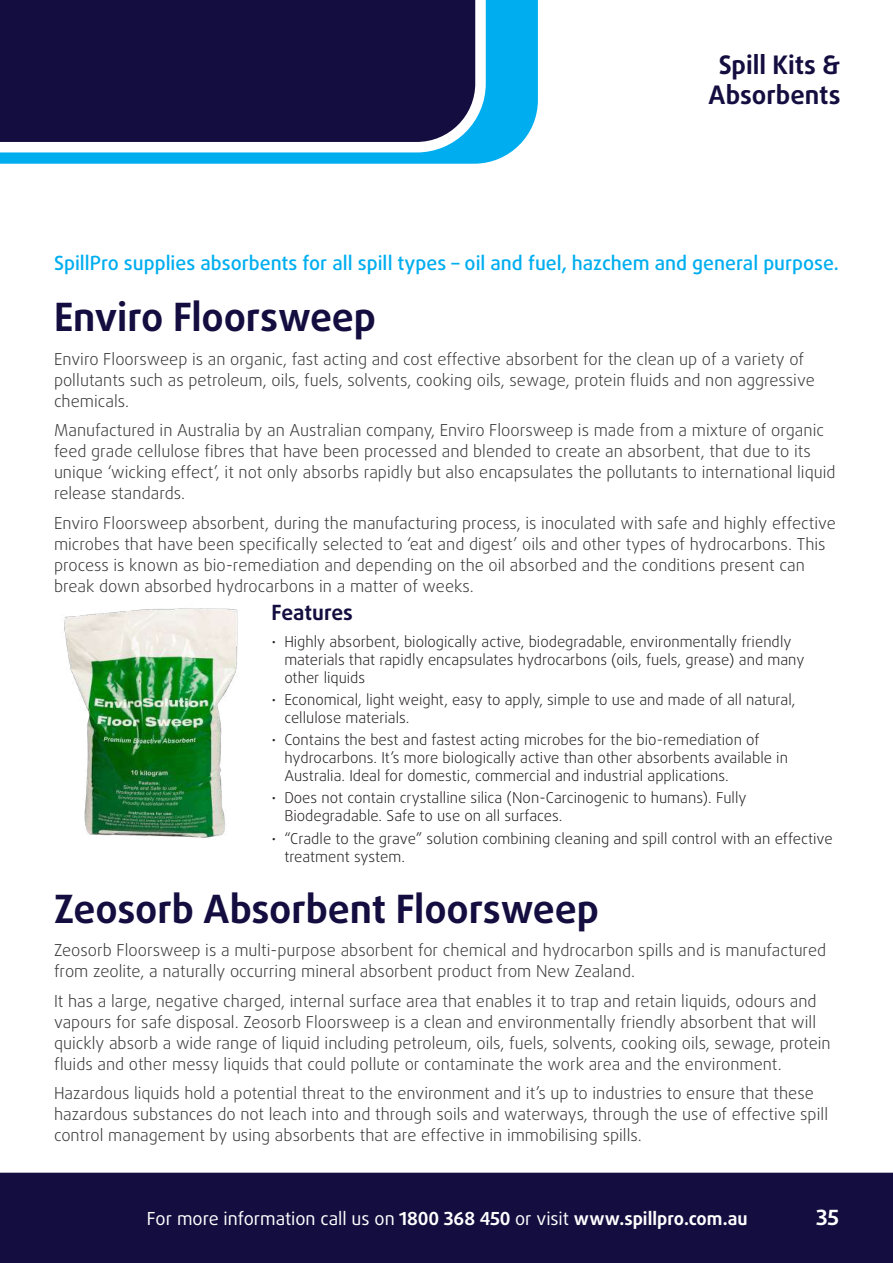
<style>
.page{position:relative;width:893px;height:1263px;background:#fff}
.page>*{position:absolute;margin:0;border:0;box-sizing:border-box;transform-origin:0 0}
.t1{font:700 39px "Daxline Pro";letter-spacing:-.005em;color:#140d40}
.t2{font:700 25.5px/30.6px "Daxline Pro";color:#140d40;text-align:center}
.t3{font:700 21px "Daxline Pro";letter-spacing:-.005em;color:#140d40}
.t4{font:700 21px "Daxline Pro";color:#fff}
.t5{font:500 19.5px "Daxline Pro";color:#00aeef}
.t6{font:18px "Daxline Pro";letter-spacing:-.005em;color:#fff}
.t7{font:300 16.5px/21px "Daxline Pro";color:#383839}
.t8{font:300 15px/18px "Daxline Pro";color:#231f20}
.s1{font-weight:700}
</style>
<div class="page">
<div style="left:0;top:1172px;width:893px;height:91px;background:#140d40"></div>
<svg style="left:0;top:0;width:538px;height:164px;background:#18b5f0"></svg>
<svg style="left:0;top:0;width:491px;height:158px;background:#252a59"></svg>
<img style="left:64px;top:608px;width:174px;height:230px">
<h2 class="t2" style="left:709px;top:50px;width:133px">Spill Kits &amp;<br>Absorbents</h2>
<p class="t5" style="left:54px;top:250px;width:786px">SpillPro supplies absorbents for all spill types – oil and fuel, hazchem and general purpose.</p>
<h1 class="t1" style="left:54px;top:291px;width:324px">Enviro Floorsweep</h1>
<p class="t7" style="left:54px;top:349px;width:762px">Enviro Floorsweep is an organic, fast acting and cost effective absorbent for the clean up of a variety of pollutants such as petroleum, oils, fuels, solvents, cooking oils, sewage, protein fluids and non aggressive chemicals.</p>
<p class="t7" style="left:54px;top:420px;width:783px">Manufactured in Australia by an Australian company, Enviro Floorsweep is made from a mixture of organic feed grade cellulose fibres that have been processed and blended to create an absorbent, that due to its unique ‘wicking effect’, it not only absorbs rapidly but also encapsulates the pollutants to international liquid release standards.</p>
<p class="t7" style="left:54px;top:513px;width:783px">Enviro Floorsweep absorbent, during the manufacturing process, is inoculated with safe and highly effective microbes that have been specifically selected to ‘eat and digest’ oils and other types of hydrocarbons. This process is known as bio-remediation and depending on the oil absorbed and the conditions present can break down absorbed hydrocarbons in a matter of weeks.</p>
<p class="t3" style="left:272px;top:598px;width:83px">Features</p>
<p class="t8" style="left:284px;top:632px;width:522px;text-indent:-13px">• Highly absorbent, biologically active, biodegradable, environmentally friendly materials that rapidly encapsulates hydrocarbons (oils, fuels, grease) and many other liquids</p>
<p class="t8" style="left:284px;top:691px;width:513px;text-indent:-13px">• Economical, light weight, easy to apply, simple to use and made of all natural, cellulose materials.</p>
<p class="t8" style="left:284px;top:731px;width:505px;text-indent:-13px">• Contains the best and fastest acting microbes for the bio-remediation of hydrocarbons. It’s more biologically active than other absorbents available in<br>Australia. Ideal for domestic, commercial and industrial applications.</p>
<p class="t8" style="left:284px;top:789px;width:464px;text-indent:-13px">• Does not contain crystalline silica (Non-Carcinogenic to humans). Fully<br>Biodegradable. Safe to use on all surfaces.</p>
<p class="t8" style="left:284px;top:829px;width:550px;text-indent:-13px">• “Cradle to the grave” solution combining cleaning and spill control with an effective treatment system.</p>
<h1 class="t1" style="left:54px;top:883px;width:546px">Zeosorb Absorbent Floorsweep</h1>
<p class="t7" style="left:54px;top:940px;width:774px">Zeosorb Floorsweep is a multi-purpose absorbent for chemical and hydrocarbon spills and is manufactured from zeolite, a naturally occurring mineral absorbent product from New Zealand.</p>
<p class="t7" style="left:54px;top:991px;width:778px">It has a large, negative charged, internal surface area that enables it to trap and retain liquids, odours and vapours for safe disposal. Zeosorb Floorsweep is a clean and environmentally friendly absorbent that will quickly absorb a wide range of liquid including petroleum, oils, fuels, solvents, cooking oils, sewage, protein fluids and other messy liquids that could pollute or contaminate the work area and the environment.</p>
<p class="t7" style="left:54px;top:1083px;width:776px">Hazardous liquids hold a potential threat to the environment and it’s up to industries to ensure that these hazardous substances do not leach into and through soils and waterways, through the use of effective spill control management by using absorbents that are effective in immobilising spills.</p>
<p class="t6" style="left:147px;top:1207px;width:602px">For more information call us on <span class="s1">1800 368 450</span> or visit <span class="s1">www.spillpro.com.au</span></p>
<p class="t4" style="left:816px;top:1204px;width:24px">35</p>
</div>
